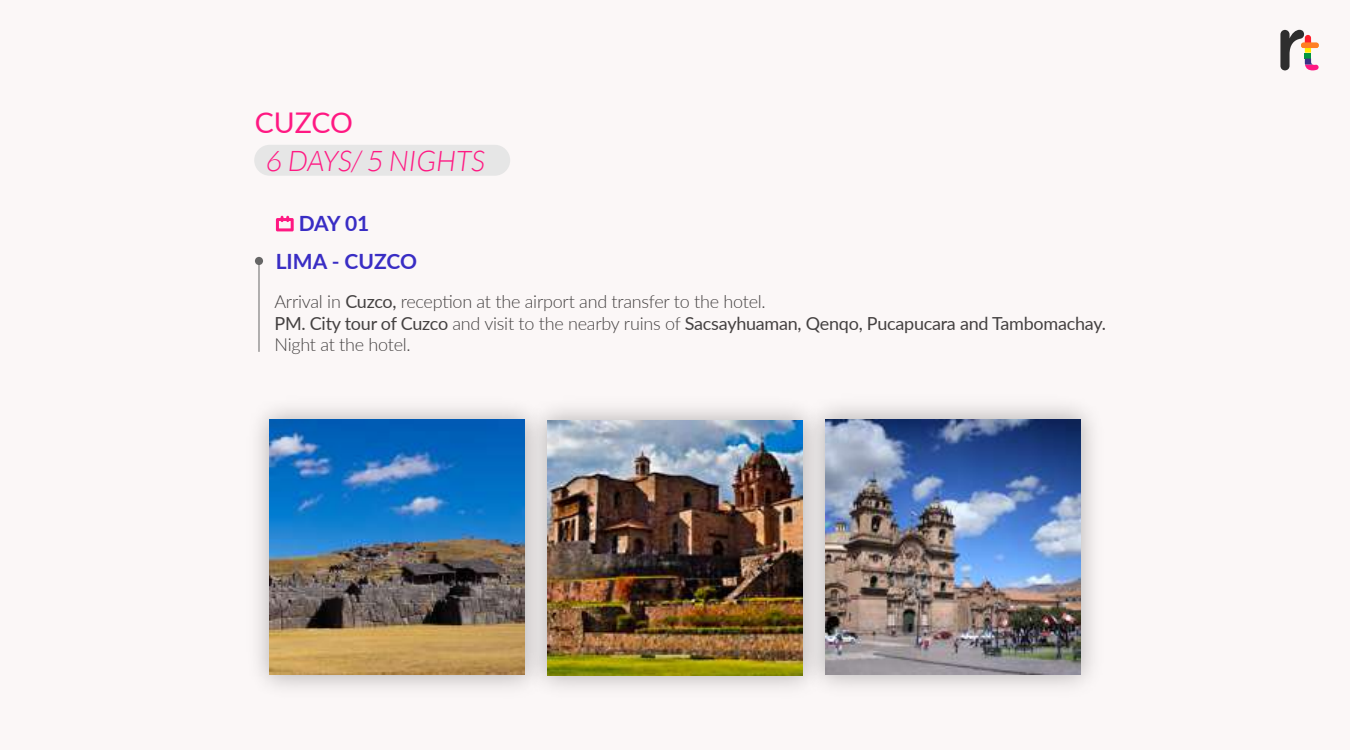
<style>
.page{position:relative;width:1350px;height:750px;background:#fbf7f7}
.page>*{position:absolute;margin:0;border:0;box-sizing:border-box;transform-origin:0 0}
.t1{font:italic 300 28.5px "Lato";color:#ff1882}
.t2{font:28.5px "Lato";letter-spacing:-.005em;color:#ff1882}
.t3{font:700 21px/37px "Lato";color:#392dc4}
.t4{font:300 18px/21.6px "Lato";letter-spacing:-.015em;color:#444141}
.s1{font-weight:400}
</style>
<div class="page">
<svg style="left:1280px;top:30px;width:39px;height:40px"></svg>
<div style="left:1301px;top:43px;width:18px;height:5px;background:#ff7f24;border-radius:2px"></div>
<svg style="left:276px;top:216px;width:18px;height:15px"></svg>
<hr style="left:259px;top:261px;width:1px;height:91px;background:#666">
<div style="left:255px;top:257px;width:8px;height:8px;background:#666;border-radius:50%"></div>
<div style="left:254px;top:145px;width:256px;height:31px;background:#e6e6e6;border-radius:15px"></div>
<img style="left:258px;top:408px;width:258px;height:280px">
<img style="left:270px;top:420px;width:246px;height:255px">
<img style="left:516px;top:408px;width:277px;height:280px">
<img style="left:547px;top:420px;width:246px;height:255px">
<img style="left:793px;top:406px;width:300px;height:281px">
<img style="left:825px;top:420px;width:255px;height:255px">
<h1 class="t2" style="left:255px;top:103px;width:100px">CUZCO</h1>
<h1 class="t1" style="left:266px;top:145px;width:220px">6 DAYS/ 5 NIGHTS</h1>
<p class="t3" style="left:276px;top:204px;width:143px;text-indent:23px">DAY 01<br>LIMA - CUZCO</p>
<p class="t4" style="left:274px;top:290px;width:833px">Arrival in <span class="s1">Cuzco,</span> reception at the airport and transfer to the hotel.<br><span class="s1">PM. City tour of Cuzco</span> and visit to the nearby ruins of <span class="s1">Sacsayhuaman, Qenqo, Pucapucara and Tambomachay.<br></span>Night at the hotel.</p>
</div>
